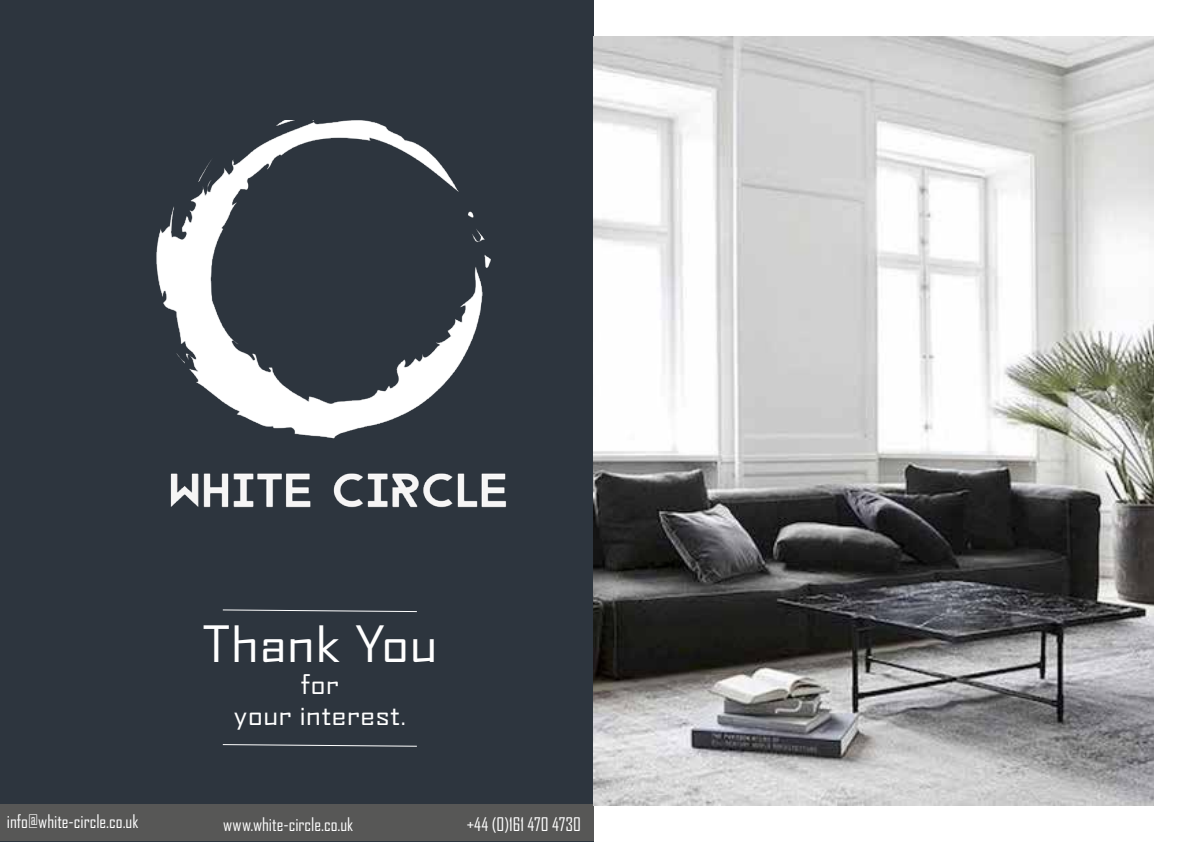
<style>
.page{position:relative;width:1191px;height:842px;background:#fff}
.page>*{position:absolute;margin:0;border:0;box-sizing:border-box;transform-origin:0 0}
.t1{font:expanded 48px "Agency FB";color:#fff}
.t2{font:expanded 26px/31.2px "Agency FB";color:#fff;text-align:center}
.t3{font:18px "Agency FB";color:#fff}
</style>
<div class="page">
<div style="left:0;top:0;width:594px;height:842px;background:#2d353e"></div>
<img style="left:156px;top:120px;width:335px;height:319px">
<img style="left:170px;top:473px;width:337px;height:35px">
<svg style="left:222px;top:744px;width:195px;height:3px"></svg>
<svg style="left:222px;top:609px;width:195px;height:4px"></svg>
<div style="left:0;top:804px;width:594px;height:36px;background:#575756"></div>
<img style="left:594px;top:36px;width:559px;height:769px">
<h1 class="t1" style="left:202px;top:616px;width:238px">Thank You</h1>
<h2 class="t2" style="left:234px;top:669px;width:174px">for<br>your interest.</h2>
<p class="t3" style="left:7px;top:810px;width:133px">info@white-circle.co.uk</p>
<p class="t3" style="left:223px;top:813px;width:132px">www.white-circle.co.uk</p>
<p class="t3" style="left:467px;top:813px;width:115px">+44 (0)161 470 4730</p>
</div>
